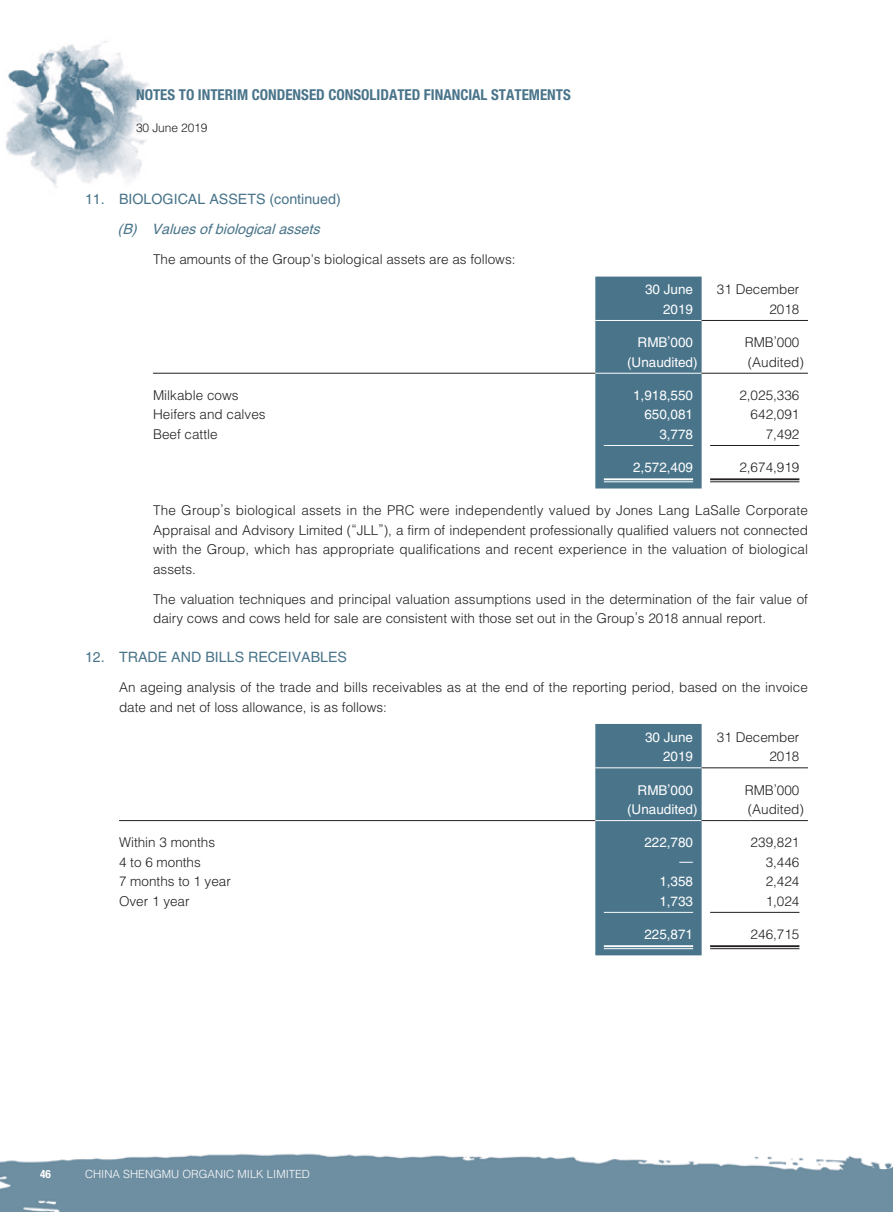
<style>
.page{position:relative;width:893px;height:1212px;background:#fff}
.page>*{position:absolute;margin:0;border:0;box-sizing:border-box;transform-origin:0 0}
.t1{font:700 condensed 15px "Helvetica Neue LT Std";color:#49748a}
._3__標題{font:14.25px "Helvetica LT Std";color:#49748a}
._4__副標題{font:italic 14.25px "Helvetica LT Std";color:#49748a}
._1__內文{font:300 13.5px/19.5px "Helvetica LT Std";color:#231f20}
._1__內文-2{font:13.5px "Helvetica LT Std";color:#fff}
.t2{font:300 12px "Helvetica LT Std";letter-spacing:-.01em;color:#231f20}
.t3{font:300 11.25px "Helvetica LT Std";color:#fff}
.t4{font:700 condensed 11.25px "Helvetica Neue LT Std";color:#fff}
</style>
<div class="page">
<img style="left:6px;top:41px;width:144px;height:146px">
<img style="left:0;top:1153px;width:601px;height:59px">
<svg style="left:601px;top:1155px;width:292px;height:57px;background:#85a0b0"></svg>
<div style="left:595px;top:277px;width:107px;height:211px;background:#49748a"></div>
<hr style="left:595px;top:320px;width:107px;height:1px;background:#fff">
<hr style="left:702px;top:320px;width:106px;height:1px;background:#231f20">
<hr style="left:153px;top:373px;width:442px;height:1px;background:#231f20">
<hr style="left:595px;top:373px;width:107px;height:1px;background:#fff">
<hr style="left:702px;top:373px;width:106px;height:1px;background:#231f20">
<hr style="left:604px;top:445px;width:89px;height:1px;background:#fff">
<hr style="left:710px;top:445px;width:89px;height:1px;background:#231f20">
<hr style="left:604px;top:478px;width:89px;height:2px;background:#fff">
<hr style="left:604px;top:481px;width:89px;height:1px;background:#fff">
<hr style="left:710px;top:478px;width:89px;height:2px;background:#231f20">
<hr style="left:710px;top:481px;width:89px;height:1px;background:#231f20">
<div style="left:595px;top:724px;width:107px;height:231px;background:#49748a"></div>
<hr style="left:595px;top:767px;width:107px;height:1px;background:#fff">
<hr style="left:702px;top:767px;width:106px;height:1px;background:#231f20">
<hr style="left:119px;top:820px;width:476px;height:1px;background:#231f20">
<hr style="left:595px;top:820px;width:107px;height:1px;background:#fff">
<hr style="left:702px;top:820px;width:106px;height:1px;background:#231f20">
<hr style="left:604px;top:912px;width:89px;height:1px;background:#fff">
<hr style="left:710px;top:912px;width:89px;height:1px;background:#231f20">
<hr style="left:604px;top:945px;width:89px;height:2px;background:#fff">
<hr style="left:604px;top:948px;width:89px;height:1px;background:#fff">
<hr style="left:710px;top:945px;width:89px;height:2px;background:#231f20">
<hr style="left:710px;top:948px;width:89px;height:1px;background:#231f20">
<p class="t1" style="left:136px;top:85px;width:436px">NOTES TO INTERIM CONDENSED CONSOLIDATED FINANCIAL STATEMENTS</p>
<p class="t2" style="left:136px;top:120px;width:73px">30 June 2019</p>
<p class="_3__標題" style="left:85px;top:191px;width:257px">11. BIOLOGICAL ASSETS (continued)</p>
<p class="_4__副標題" style="left:118px;top:221px;width:208px">(B) Valuesofbiologicalassets</p>
<p class="_1__內文" style="left:153px;top:250px;width:364px">The amounts of the Group’s biological assets are as follows:</p>
<p class="_1__內文-2" style="left:645px;top:282px;width:50px">30 June</p>
<p class="_1__內文" style="left:717px;top:280px;width:84px">31 December</p>
<p class="_1__內文-2" style="left:663px;top:301px;width:32px">2019</p>
<p class="_1__內文" style="left:769px;top:299px;width:32px">2018</p>
<p class="_1__內文-2" style="left:638px;top:335px;width:57px">RMB’000</p>
<p class="_1__內文" style="left:745px;top:332px;width:56px">RMB’000</p>
<p class="_1__內文-2" style="left:627px;top:354px;width:72px">(Unaudited)</p>
<p class="_1__內文" style="left:748px;top:352px;width:58px">(Audited)</p>
<p class="_1__內文" style="left:153px;top:385px;width:87px">Milkable cows</p>
<p class="_1__內文-2" style="left:633px;top:387px;width:62px">1,918,550</p>
<p class="_1__內文" style="left:739px;top:385px;width:62px">2,025,336</p>
<p class="_1__內文" style="left:153px;top:405px;width:114px">Heifers and calves</p>
<p class="_1__內文-2" style="left:644px;top:407px;width:50px">650,081</p>
<p class="_1__內文" style="left:751px;top:405px;width:50px">642,091</p>
<p class="_1__內文" style="left:153px;top:424px;width:66px">Beef cattle</p>
<p class="_1__內文-2" style="left:659px;top:426px;width:35px">3,778</p>
<p class="_1__內文" style="left:766px;top:424px;width:35px">7,492</p>
<p class="_1__內文-2" style="left:633px;top:460px;width:62px">2,572,409</p>
<p class="_1__內文" style="left:739px;top:457px;width:62px">2,674,919</p>
<p class="_1__內文" style="left:153px;top:500px;width:657px;text-align:justify">The Group’s biological assets in the PRC were independently valued by Jones Lang LaSalle Corporate Appraisal and Advisory Limited (“JLL”), a firm of independent professionally qualified valuers not connected with the Group, which has appropriate qualifications and recent experience in the valuation of biological assets.</p>
<p class="_1__內文" style="left:153px;top:589px;width:656px">The valuation techniques and principal valuation assumptions used in the determination of the fair value of dairy cows and cows held for sale are consistent with those set out in the Group’s 2018 annual report.</p>
<p class="_3__標題" style="left:85px;top:649px;width:264px">12. TRADE AND BILLS RECEIVABLES</p>
<p class="_1__內文" style="left:119px;top:677px;width:690px">An ageing analysis of the trade and bills receivables as at the end of the reporting period, based on the invoice date and net of loss allowance, is as follows:</p>
<p class="_1__內文-2" style="left:645px;top:729px;width:50px">30 June</p>
<p class="_1__內文" style="left:717px;top:727px;width:84px">31 December</p>
<p class="_1__內文-2" style="left:663px;top:749px;width:32px">2019</p>
<p class="_1__內文" style="left:769px;top:746px;width:32px">2018</p>
<p class="_1__內文-2" style="left:638px;top:782px;width:57px">RMB’000</p>
<p class="_1__內文" style="left:745px;top:780px;width:56px">RMB’000</p>
<p class="_1__內文-2" style="left:627px;top:801px;width:72px">(Unaudited)</p>
<p class="_1__內文" style="left:748px;top:799px;width:58px">(Audited)</p>
<p class="_1__內文" style="left:119px;top:832px;width:98px">Within 3 months</p>
<p class="_1__內文-2" style="left:644px;top:835px;width:50px">222,780</p>
<p class="_1__內文" style="left:751px;top:832px;width:50px">239,821</p>
<p class="_1__內文" style="left:119px;top:852px;width:83px">4 to 6 months</p>
<p class="_1__內文-2" style="left:680px;top:853px;width:15px">—</p>
<p class="_1__內文" style="left:766px;top:852px;width:35px">3,446</p>
<p class="_1__內文" style="left:119px;top:871px;width:113px">7 months to 1 year</p>
<p class="_1__內文-2" style="left:659px;top:874px;width:35px">1,358</p>
<p class="_1__內文" style="left:766px;top:871px;width:35px">2,424</p>
<p class="_1__內文" style="left:119px;top:891px;width:72px">Over 1 year</p>
<p class="_1__內文-2" style="left:659px;top:893px;width:35px">1,733</p>
<p class="_1__內文" style="left:766px;top:891px;width:35px">1,024</p>
<p class="_1__內文-2" style="left:644px;top:926px;width:50px">225,871</p>
<p class="_1__內文" style="left:751px;top:924px;width:50px">246,715</p>
<p class="t4" style="left:40px;top:1167px;width:12px">46</p>
<p class="t3" style="left:85px;top:1167px;width:227px">CHINA SHENGMU ORGANIC MILK LIMITED</p>
</div>
